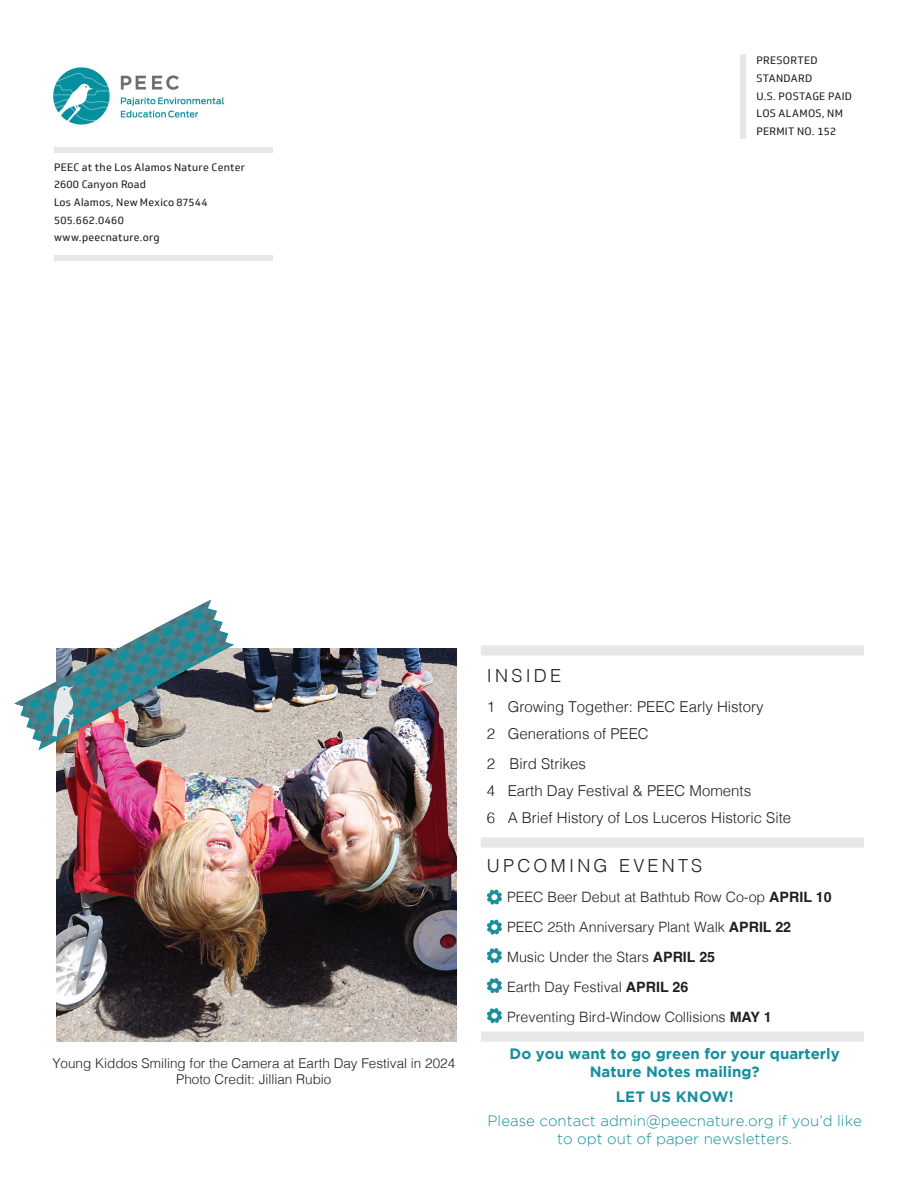
<style>
.page{position:relative;width:918px;height:1188px;background:#fff}
.page>*{position:absolute;margin:0;border:0;box-sizing:border-box;transform-origin:0 0}
.t1{font:300 18px "Helvetica";letter-spacing:.18em;color:#231f20}
.t2{font:300 15px/27px "Helvetica";color:#231f20}
.t3{font:300 15px/18px "Gotham";color:#168f9e;text-align:center}
.t4{font:700 15px/18px "Gotham";color:#168f9e;text-align:center}
.t5{font:300 14.25px/30px "Helvetica";color:#231f20}
.t6{font:300 13.5px/16.2px "Helvetica";color:#231f20;text-align:center}
.t7{font:10.5px/17.7px "Soleto";letter-spacing:.025em;color:#231f20}
.s1{font-weight:700}
</style>
<div class="page">
<div style="left:54px;top:147px;width:219px;height:6px;background:#e6e7e9"></div>
<div style="left:54px;top:255px;width:219px;height:6px;background:#e6e7e9"></div>
<div style="left:740px;top:54px;width:6px;height:85px;background:#e6e7e9"></div>
<img style="left:57px;top:649px;width:399px;height:393px">
<div style="left:481px;top:645px;width:383px;height:11px;background:#e6e7e9;border:2px solid #e6e7e9"></div>
<div style="left:481px;top:838px;width:383px;height:10px;background:#e6e7e9"></div>
<div style="left:481px;top:1032px;width:383px;height:10px;background:#e6e7e9"></div>
<img style="left:53px;top:67px;width:171px;height:58px">
<svg style="left:14px;top:600px;width:220px;height:150px"></svg>
<svg style="left:487px;top:1008px;width:15px;height:15px"></svg>
<svg style="left:487px;top:978px;width:15px;height:15px"></svg>
<svg style="left:487px;top:948px;width:15px;height:15px"></svg>
<svg style="left:487px;top:919px;width:15px;height:16px"></svg>
<svg style="left:487px;top:889px;width:15px;height:16px"></svg>
<p class="t7" style="left:54px;top:158px;width:193px">PEEC at the Los Alamos Nature Center<br>2600 Canyon Road<br>Los Alamos, New Mexico 87544<br>505.662.0460</p>
<p class="t7" style="left:54px;top:228px;width:107px">www.peecnature.org</p>
<p class="t7" style="left:756px;top:52px;width:97px">PRESORTED<br>STANDARD<br>U.S. POSTAGE PAID<br>LOS ALAMOS, NM<br>PERMIT NO. 152</p>
<p class="t1" style="left:487px;top:660px;width:76px">INSIDE</p>
<p class="t2" style="left:487px;top:692px;width:278px">1 Growing Together: PEEC Early History<br>2 Generations of PEEC</p>
<p class="t2" style="left:487px;top:749px;width:306px">2 Bird Strikes<br>4 Earth Day Festival &amp; PEEC Moments<br>6 A Brief History of Los Luceros Historic Site</p>
<p class="t1" style="left:487px;top:850px;width:217px">UPCOMING EVENTS</p>
<p class="t5" style="left:507px;top:881px;width:326px">PEEC Beer Debut at Bathtub Row Co-op <span class="s1">APRIL 10<br></span>PEEC 25th Anniversary Plant Walk <span class="s1">APRIL 22<br></span>Music Under the Stars <span class="s1">APRIL 25<br></span>Earth Day Festival <span class="s1">APRIL 26<br></span>Preventing Bird-Window Collisions <span class="s1">MAY 1</span></p>
<p class="t6" style="left:52px;top:1054px;width:404px">Young Kiddos Smiling for the Camera at Earth Day Festival in 2024<br>Photo Credit: Jillian Rubio</p>
<p class="t4" style="left:510px;top:1044px;width:332px">Do you want to go green for your quarterly<br>Nature Notes mailing?</p>
<p class="t4" style="left:616px;top:1087px;width:120px">LET US KNOW!</p>
<p class="t3" style="left:488px;top:1112px;width:376px">Please contact admin@peecnature.org if you’d like to opt out of paper newsletters.</p>
</div>
